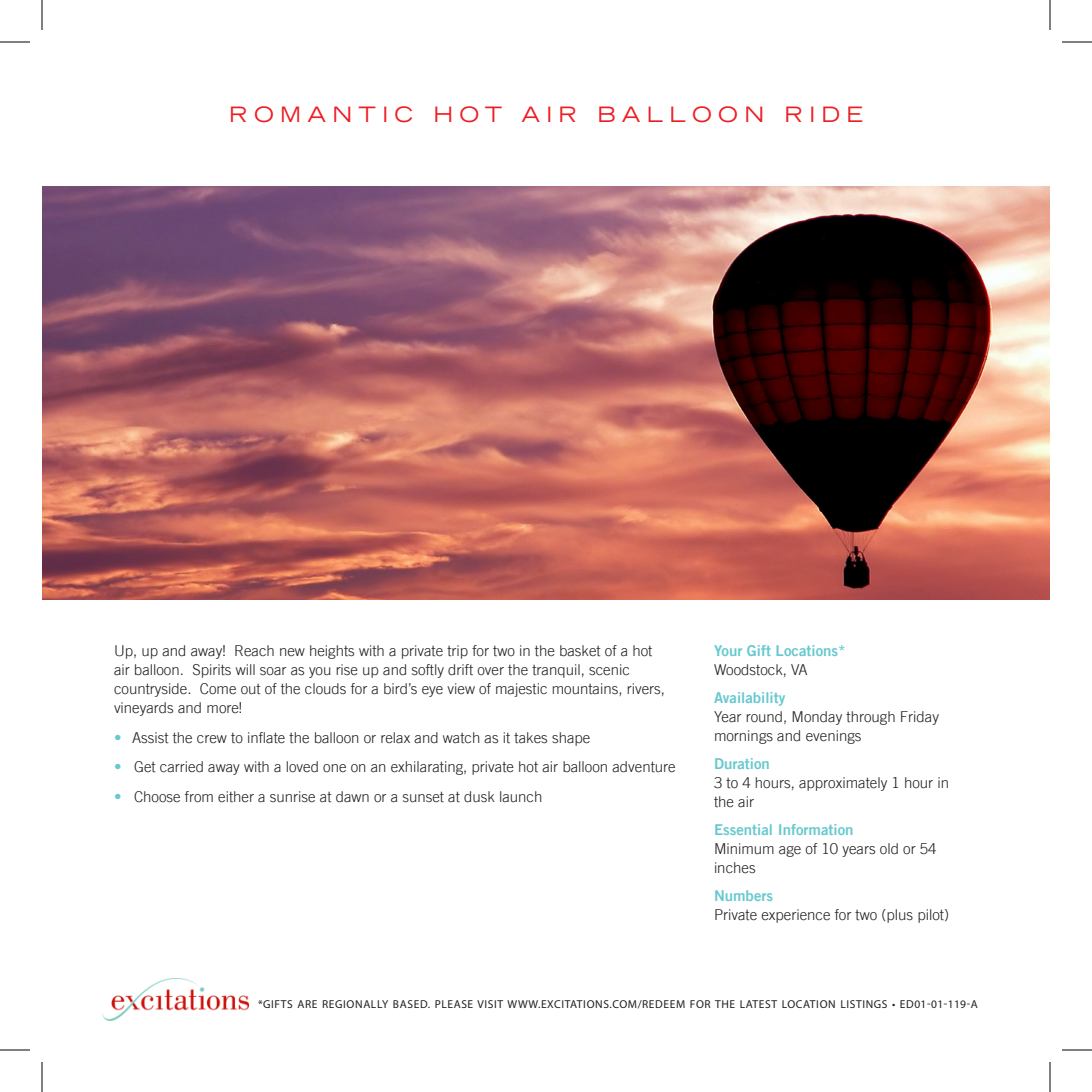
<style>
.page{position:relative;width:1092px;height:1092px;background:#fff}
.page>*{position:absolute;margin:0;border:0;box-sizing:border-box;transform-origin:0 0}
.Head{font:expanded 21px "Trade Gothic LT";letter-spacing:.3em;color:#ee1d23}
.t1{font:300 15px/19px "Trade Gothic LT";color:#231f20}
.t2{font:15px/19px "Trade Gothic LT Bold Two";color:#67c9cf}
.t3{font:11.6px "Myriad Pro";letter-spacing:.055em;color:#231f20}
.s1{color:#67c9cf}
.s2{font-family:"Trade Gothic LT";font-weight:300;color:#231f20}
.s3{font-family:"Trade Gothic LT Bold Two";font-weight:400;color:#67c9cf}
</style>
<div class="page">
<img style="left:102px;top:978px;width:147px;height:42px">
<img style="left:42px;top:186px;width:1008px;height:414px">
<hr style="left:0;top:42px;width:30px;height:1px;background:#000">
<hr style="left:1062px;top:42px;width:30px;height:1px;background:#000">
<hr style="left:0;top:1050px;width:30px;height:1px;background:#000">
<hr style="left:1062px;top:1050px;width:30px;height:1px;background:#000">
<hr style="left:42px;top:0;width:1px;height:30px;background:#000">
<hr style="left:42px;top:1062px;width:1px;height:30px;background:#000">
<hr style="left:1050px;top:0;width:1px;height:30px;background:#000">
<hr style="left:1050px;top:1062px;width:1px;height:30px;background:#000">
<p class="Head" style="left:229px;top:100px;width:635px">ROMANTIC HOT AIR BALLOON RIDE</p>
<p class="t1" style="left:114px;top:641px;width:553px">Up, up and away! Reach new heights with a private trip for two in the basket of a hot air balloon. Spirits will soar as you rise up and softly drift over the tranquil, scenic countryside. Come out of the clouds for a bird’s eye view of majestic mountains, rivers, vineyards and more!</p>
<p class="t1" style="left:114px;top:728px;width:478px"><span class="s1">•</span> Assist the crew to inflate the balloon or relax and watch as it takes shape</p>
<p class="t1" style="left:114px;top:757px;width:563px"><span class="s1">•</span> Get carried away with a loved one on an exhilarating, private hot air balloon adventure</p>
<p class="t1" style="left:114px;top:787px;width:430px"><span class="s1">•</span> Choose from either a sunrise at dawn or a sunset at dusk launch</p>
<p class="t2" style="left:714px;top:641px;width:133px">Your Gift Locations*<br><span class="s2">Woodstock, VA</span></p>
<p class="t1" style="left:714px;top:688px;width:227px"><span class="s3">Availability<br></span>Year round, Monday through Friday mornings and evenings</p>
<p class="t1" style="left:714px;top:754px;width:237px"><span class="s3">Duration<br></span>3 to 4 hours, approximately 1 hour in the air</p>
<p class="t1" style="left:714px;top:820px;width:224px"><span class="s3">Essential Information<br></span>Minimum age of 10 years old or 54 inches</p>
<p class="t1" style="left:714px;top:886px;width:237px"><span class="s3">Numbers<br></span>Private experience for two (plus pilot)</p>
<p class="t3" style="left:258px;top:997px;width:393px">*GIFTS ARE REGIONALLY BASED. PLEASE VISIT WWW.EXCITATIONS.COM/REDEEM</p>
<p class="t3" style="left:690px;top:997px;width:289px">FOR THE LATEST LOCATION LISTINGS • ED01-01-119-A</p>
</div>
